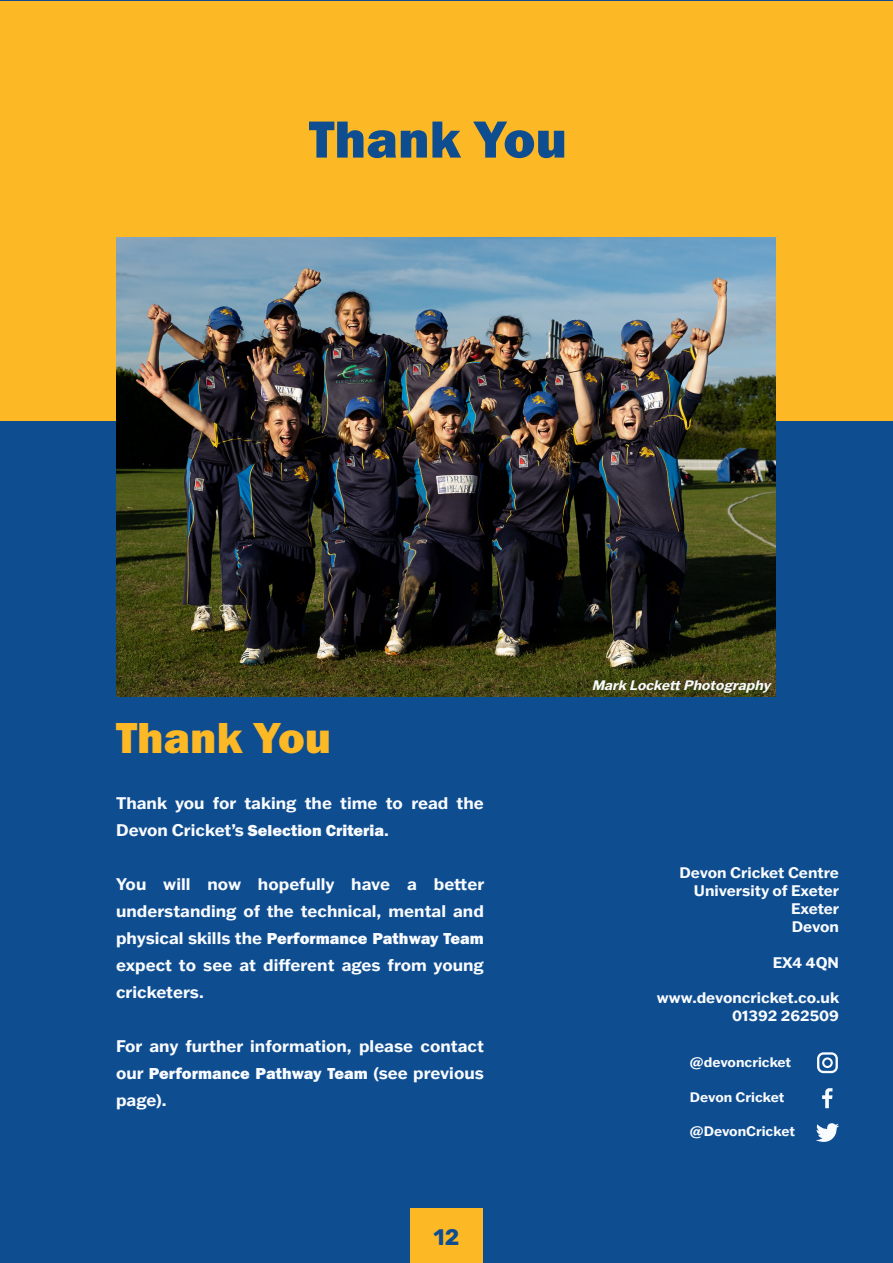
<style>
.page{position:relative;width:893px;height:1263px;background:#0f4d91}
.page>*{position:absolute;margin:0;border:0;box-sizing:border-box;transform-origin:0 0}
.Headline_White{font:54px "Franklin Gothic URW Hea";color:#0f4d91}
.Headline_Black{font:45px "Franklin Gothic URW Hea";color:#fcb825}
.t1{font:700 22.5px "Rubik";color:#0f4d91}
.Body_Text_Black{font:700 16.5px/27px "Franklin Gothic ATF";color:#f9fcfe;text-align:justify}
.t2{font:700 15px "Franklin Gothic ATF";color:#f9fcfe}
.Sub_Head_Black{font:700 13.5px "Franklin Gothic ATF";color:#f9fcfe}
.Sub_Head_Black-2{font:italic 700 13.5px "Franklin Gothic ATF";color:#f9fcfe}
.s1{font-family:"Franklin Gothic URW Hea";font-weight:400}
</style>
<div class="page">
<div style="left:410px;top:1209px;width:73px;height:54px;background:#fcb825"></div>
<svg style="left:816px;top:1123px;width:23px;height:19px"></svg>
<svg style="left:822px;top:1088px;width:10px;height:20px"></svg>
<svg style="left:817px;top:1052px;width:21px;height:21px"></svg>
<div style="left:0;top:1px;width:893px;height:420px;background:#fcb825"></div>
<img style="left:116px;top:237px;width:659px;height:460px">
<p class="Headline_White" style="left:309px;top:104px;width:259px">Thank You</p>
<p class="Headline_Black" style="left:116px;top:709px;width:216px">Thank You</p>
<p class="Body_Text_Black" style="left:116px;top:789px;width:369px">Thank you for taking the time to read the<br>Devon Cricket’s <span class="s1">Selection Criteria</span>.</p>
<p class="Body_Text_Black" style="left:116px;top:870px;width:370px">You will now hopefully have a better understanding of the technical, mental and physical skills the <span class="s1">Performance Pathway Team </span>expect to see at different ages from young cricketers.</p>
<p class="Body_Text_Black" style="left:116px;top:1032px;width:369px">For any further information, please contact our <span class="s1">Performance Pathway Team</span> (see previous page).</p>
<p class="t1" style="left:434px;top:1224px;width:27px">12</p>
<p class="Sub_Head_Black-2" style="left:592px;top:676px;width:184px">Mark Lockett Photography</p>
<p class="t2" style="left:679px;top:862px;width:161px">Devon Cricket Centre</p>
<p class="t2" style="left:694px;top:880px;width:147px">University of Exeter</p>
<p class="t2" style="left:791px;top:898px;width:50px">Exeter</p>
<p class="t2" style="left:792px;top:916px;width:49px">Devon</p>
<p class="t2" style="left:773px;top:952px;width:68px">EX4 4QN</p>
<p class="t2" style="left:657px;top:987px;width:184px">www.devoncricket.co.uk</p>
<p class="t2" style="left:732px;top:1005px;width:108px">01392 262509</p>
<p class="Sub_Head_Black" style="left:690px;top:1053px;width:103px">@devoncricket</p>
<p class="Sub_Head_Black" style="left:690px;top:1088px;width:96px">Devon Cricket</p>
<p class="Sub_Head_Black" style="left:690px;top:1122px;width:107px">@DevonCricket</p>
</div>
